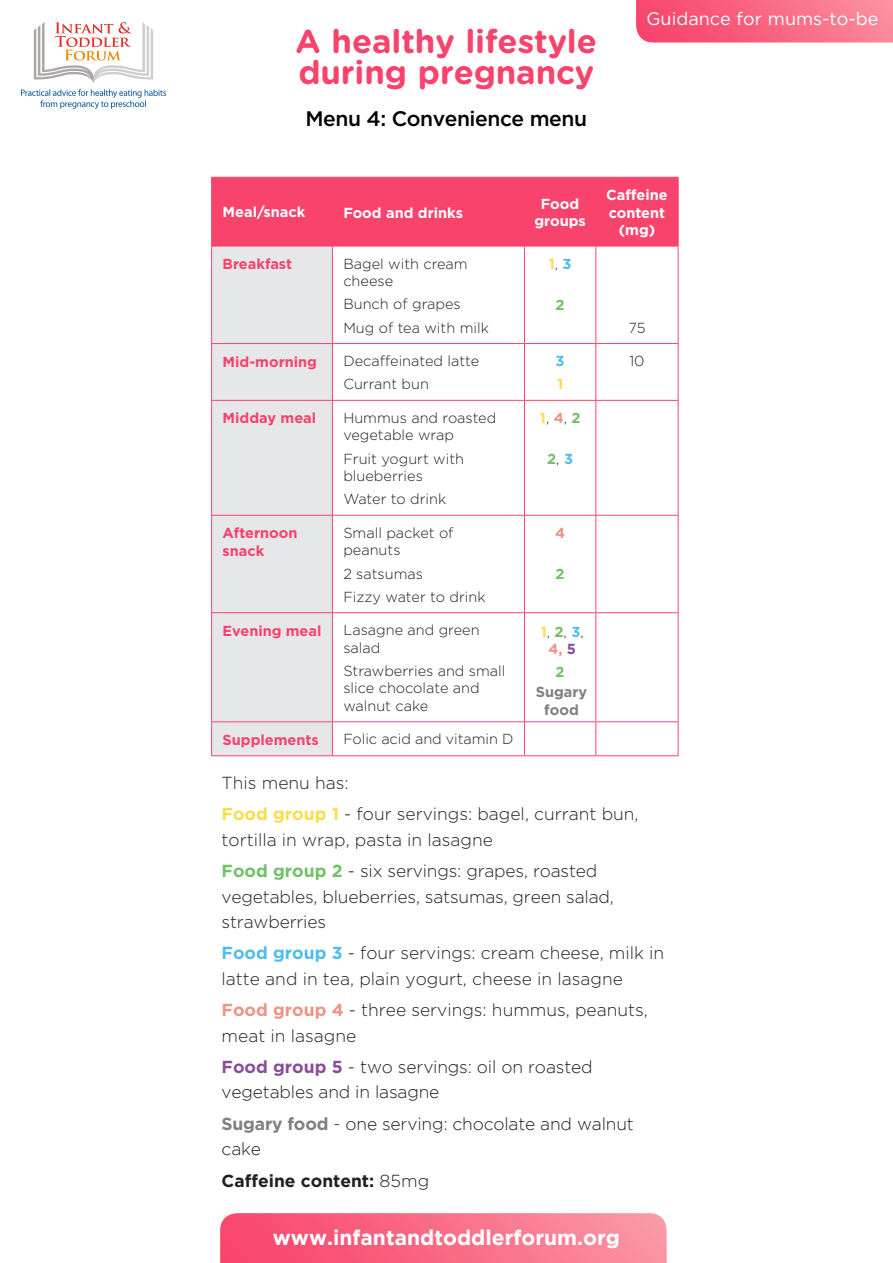
<style>
.page{position:relative;width:893px;height:1263px;background:#fff}
.page>*{position:absolute;margin:0;border:0;box-sizing:border-box;transform-origin:0 0}
.t1{font:700 33px/30.2px "Gotham Rounded";letter-spacing:-.005em;color:#f8436c}
.t2{font:700 21px "Gotham";color:#fff}
.t3{font:500 21px "Gotham";letter-spacing:-.02em;color:#000}
.t4{font:18px "Gotham";color:#fff}
.t5{font:300 17.4px/31.8px "Gotham";color:#231f20}
.t6{font:300 17.4px/25.7px "Gotham";letter-spacing:-.01em;color:#231f20}
.t7{font:700 17.4px "Gotham";color:#231f20}
.t8{font:300 14.55px/17.4px "Gotham";color:#231f20}
.t9{font:700 14.55px/17.4px "Gotham";color:#f8436c}
.t10{font:700 14.55px/17.4px "Gotham";color:#fff;text-align:center}
.t11{font:700 14.55px/17.4px "Gotham";color:#808080;text-align:center}
.t12{font:700 14.55px "Gotham";color:#71c167}
.t13{font:700 14.55px "Gotham";color:#f8de4c}
.t14{font:700 14.55px "Gotham";color:#4fbdec}
.t15{font:700 14.55px "Gotham";color:#ec9485}
.s1{font-weight:300;color:#231f20}
.s2{color:#4fbdec}
.s3{font-weight:700;color:#f8de4c}
.s4{font-weight:700;color:#ec9485}
.s5{font-weight:700;color:#71c167}
.s6{font-weight:700;color:#4fbdec}
.s7{font-weight:700;color:#8c4b9d}
.s8{font-weight:700;color:#8b4b9d}
.s9{font-style:inherit}
.s10{font-weight:700;color:#808080}
.s11{font-weight:300}
</style>
<div class="page">
<svg style="left:220px;top:1213px;width:447px;height:50px;background:#f96e87"></svg>
<svg style="left:636px;top:0;width:257px;height:43px;background:#f96984"></svg>
<img style="left:20px;top:22px;width:146px;height:87px">
<div style="left:212px;top:178px;width:466px;height:68px;background:#f8436c"></div>
<svg style="left:212px;top:247px;width:120px;height:508px;background:#e6e3e6"></svg>
<hr style="left:211px;top:177px;width:121px;height:1px;background:#f8436c">
<hr style="left:211px;top:178px;width:1px;height:68px;background:#f8436c">
<hr style="left:332px;top:177px;width:192px;height:1px;background:#f8436c">
<hr style="left:332px;top:178px;width:1px;height:68px;background:#f8436c">
<hr style="left:524px;top:177px;width:72px;height:1px;background:#f8436c">
<hr style="left:524px;top:178px;width:1px;height:68px;background:#f8436c">
<hr style="left:596px;top:177px;width:83px;height:1px;background:#f8436c">
<hr style="left:595px;top:178px;width:1px;height:68px;background:#f8436c">
<hr style="left:678px;top:178px;width:1px;height:68px;background:#f8436c">
<hr style="left:332px;top:246px;width:192px;height:1px;background:#f8436c">
<hr style="left:524px;top:246px;width:72px;height:1px;background:#f8436c">
<hr style="left:524px;top:247px;width:1px;height:96px;background:#f8436c">
<hr style="left:596px;top:246px;width:83px;height:1px;background:#f8436c">
<hr style="left:595px;top:247px;width:1px;height:96px;background:#f8436c">
<hr style="left:678px;top:247px;width:1px;height:96px;background:#f8436c">
<hr style="left:332px;top:343px;width:192px;height:1px;background:#f8436c">
<hr style="left:524px;top:343px;width:72px;height:1px;background:#f8436c">
<hr style="left:524px;top:344px;width:1px;height:56px;background:#f8436c">
<hr style="left:596px;top:343px;width:83px;height:1px;background:#f8436c">
<hr style="left:595px;top:344px;width:1px;height:56px;background:#f8436c">
<hr style="left:678px;top:344px;width:1px;height:56px;background:#f8436c">
<hr style="left:332px;top:400px;width:192px;height:1px;background:#f8436c">
<hr style="left:524px;top:400px;width:72px;height:1px;background:#f8436c">
<hr style="left:524px;top:401px;width:1px;height:114px;background:#f8436c">
<hr style="left:596px;top:400px;width:83px;height:1px;background:#f8436c">
<hr style="left:595px;top:401px;width:1px;height:114px;background:#f8436c">
<hr style="left:678px;top:401px;width:1px;height:114px;background:#f8436c">
<hr style="left:332px;top:515px;width:192px;height:1px;background:#f8436c">
<hr style="left:524px;top:515px;width:72px;height:1px;background:#f8436c">
<hr style="left:524px;top:516px;width:1px;height:96px;background:#f8436c">
<hr style="left:596px;top:515px;width:83px;height:1px;background:#f8436c">
<hr style="left:595px;top:516px;width:1px;height:96px;background:#f8436c">
<hr style="left:678px;top:516px;width:1px;height:96px;background:#f8436c">
<hr style="left:332px;top:612px;width:192px;height:1px;background:#f8436c">
<hr style="left:524px;top:612px;width:72px;height:1px;background:#f8436c">
<hr style="left:524px;top:613px;width:1px;height:108px;background:#f8436c">
<hr style="left:596px;top:612px;width:83px;height:1px;background:#f8436c">
<hr style="left:595px;top:613px;width:1px;height:108px;background:#f8436c">
<hr style="left:678px;top:613px;width:1px;height:108px;background:#f8436c">
<hr style="left:332px;top:721px;width:192px;height:1px;background:#f8436c">
<hr style="left:524px;top:721px;width:72px;height:1px;background:#f8436c">
<hr style="left:524px;top:722px;width:1px;height:33px;background:#f8436c">
<hr style="left:596px;top:721px;width:83px;height:1px;background:#f8436c">
<hr style="left:595px;top:722px;width:1px;height:33px;background:#f8436c">
<hr style="left:678px;top:722px;width:1px;height:33px;background:#f8436c">
<hr style="left:332px;top:755px;width:192px;height:1px;background:#f8436c">
<hr style="left:524px;top:755px;width:72px;height:1px;background:#f8436c">
<hr style="left:596px;top:755px;width:83px;height:1px;background:#f8436c">
<hr style="left:211px;top:246px;width:121px;height:1px;background:#f8436c">
<hr style="left:211px;top:247px;width:1px;height:96px;background:#f8436c">
<hr style="left:332px;top:247px;width:1px;height:96px;background:#f8436c">
<hr style="left:211px;top:343px;width:121px;height:1px;background:#f8436c">
<hr style="left:211px;top:344px;width:1px;height:56px;background:#f8436c">
<hr style="left:332px;top:344px;width:1px;height:56px;background:#f8436c">
<hr style="left:211px;top:400px;width:121px;height:1px;background:#f8436c">
<hr style="left:211px;top:401px;width:1px;height:114px;background:#f8436c">
<hr style="left:332px;top:401px;width:1px;height:114px;background:#f8436c">
<hr style="left:211px;top:515px;width:121px;height:1px;background:#f8436c">
<hr style="left:211px;top:516px;width:1px;height:96px;background:#f8436c">
<hr style="left:332px;top:516px;width:1px;height:96px;background:#f8436c">
<hr style="left:211px;top:612px;width:121px;height:1px;background:#f8436c">
<hr style="left:211px;top:613px;width:1px;height:108px;background:#f8436c">
<hr style="left:332px;top:613px;width:1px;height:108px;background:#f8436c">
<hr style="left:211px;top:721px;width:121px;height:1px;background:#f8436c">
<hr style="left:211px;top:722px;width:1px;height:33px;background:#f8436c">
<hr style="left:332px;top:722px;width:1px;height:33px;background:#f8436c">
<hr style="left:211px;top:755px;width:121px;height:1px;background:#f8436c">
<h1 class="t1" style="left:296px;top:25px;width:303px">A healthy lifestyle during pregnancy</h1>
<p class="t3" style="left:305px;top:105px;width:283px">Menu 4: Convenience menu</p>
<p class="t4" style="left:646px;top:7px;width:233px">Guidance for mums-to-be</p>
<p class="t10" style="left:223px;top:204px;width:84px">Meal/snack</p>
<p class="t10" style="left:343px;top:204px;width:121px">Food and drinks</p>
<p class="t10" style="left:534px;top:195px;width:53px">Food groups</p>
<p class="t10" style="left:606px;top:186px;width:63px">Caffeine content (mg)</p>
<p class="t9" style="left:223px;top:255px;width:71px">Breakfast</p>
<p class="t8" style="left:343px;top:254px;width:126px">Bagel with cream cheese</p>
<p class="t8" style="left:343px;top:292px;width:147px;line-height:23.2px">Bunch of grapes<br>Mug of tea with milk</p>
<p class="t13" style="left:549px;top:254px;width:24px">1<span class="s1">,</span> <span class="s2">3</span></p>
<p class="t12" style="left:556px;top:295px;width:11px">2</p>
<p class="t8" style="left:628px;top:318px;width:18px">75</p>
<p class="t9" style="left:223px;top:353px;width:96px">Mid-morning</p>
<p class="t8" style="left:343px;top:349px;width:137px;line-height:23.2px">Decaffeinated latte<br>Currant bun</p>
<p class="t14" style="left:556px;top:351px;width:11px">3</p>
<p class="t13" style="left:557px;top:375px;width:8px">1</p>
<p class="t9" style="left:223px;top:409px;width:95px">Midday meal</p>
<p class="t8" style="left:343px;top:409px;width:155px">Hummus and roasted vegetable wrap</p>
<p class="t8" style="left:343px;top:449px;width:122px">Fruit yogurt with blueberries</p>
<p class="t8" style="left:343px;top:490px;width:104px">Water to drink</p>
<p class="t9" style="left:223px;top:524px;width:76px">Afternoon snack</p>
<p class="t8" style="left:343px;top:524px;width:112px">Small packet of peanuts</p>
<p class="t8" style="left:343px;top:561px;width:144px;line-height:23.2px">2 satsumas<br>Fizzy water to drink</p>
<p class="t9" style="left:223px;top:622px;width:100px">Evening meal</p>
<p class="t8" style="left:343px;top:621px;width:138px">Lasagne and green salad</p>
<p class="t8" style="left:343px;top:662px;width:164px">Strawberries and small slice chocolate and walnut cake</p>
<p class="t8" style="left:540px;top:409px;width:42px"><span class="s3">1</span>, <span class="s4">4</span>, <span class="s5">2</span></p>
<p class="t12" style="left:547px;top:449px;width:27px">2<span class="s1">,</span> <span class="s2">3</span></p>
<p class="t15" style="left:555px;top:523px;width:12px">4</p>
<p class="t12" style="left:556px;top:564px;width:11px">2</p>
<p class="t8" style="left:541px;top:622px;width:44px;text-align:center"><span class="s3">1</span>, <span class="s5">2</span>, <span class="s6">3</span>,<br><span class="s4">4</span><span class="s4">,</span> <span class="s7">5</span></p>
<p class="t12" style="left:556px;top:663px;width:11px">2</p>
<p class="t11" style="left:536px;top:683px;width:53px">Sugary food</p>
<p class="t8" style="left:629px;top:352px;width:17px">10</p>
<p class="t9" style="left:223px;top:731px;width:98px">Supplements</p>
<p class="t8" style="left:343px;top:730px;width:172px">Folic acid and vitamin D</p>
<p class="t5" style="left:222px;top:766px;width:418px">This menu has:<br><span class="s3">Food group 1</span> - four servings: bagel, currant bun,</p>
<p class="t5" style="left:222px;top:823px;width:377px">tortilla in wrap, pasta in lasagne<br><span class="s5">Food group 2</span> - six servings: grapes, roasted</p>
<p class="t5" style="left:222px;top:884px;width:394px;line-height:24.8px">vegetables, blueberries, satsumas, green salad, strawberries</p>
<p class="t5" style="left:222px;top:940px;width:444px;line-height:25.2px"><span class="s6">Food group 3</span> - four servings: cream cheese, milk in latte and in tea, plain yogurt, cheese in lasagne</p>
<p class="t5" style="left:222px;top:997px;width:428px;line-height:25.2px"><span class="s4">Food group 4</span> - three servings: hummus, peanuts, meat in lasagne</p>
<p class="t6" style="left:222px;top:1054px;width:373px"><span class="s8">Food group 5</span> <span class="s9">-</span> two servings: oil on roasted vegetables and in lasagne</p>
<p class="t6" style="left:222px;top:1111px;width:414px;line-height:24.8px"><span class="s10">Sugary food</span> - one serving: chocolate and walnut cake</p>
<p class="t7" style="left:222px;top:1170px;width:209px">Caffeine content: <span class="s11">85mg</span></p>
<p class="t2" style="left:273px;top:1226px;width:349px">www.infantandtoddlerforum.org</p>
</div>
